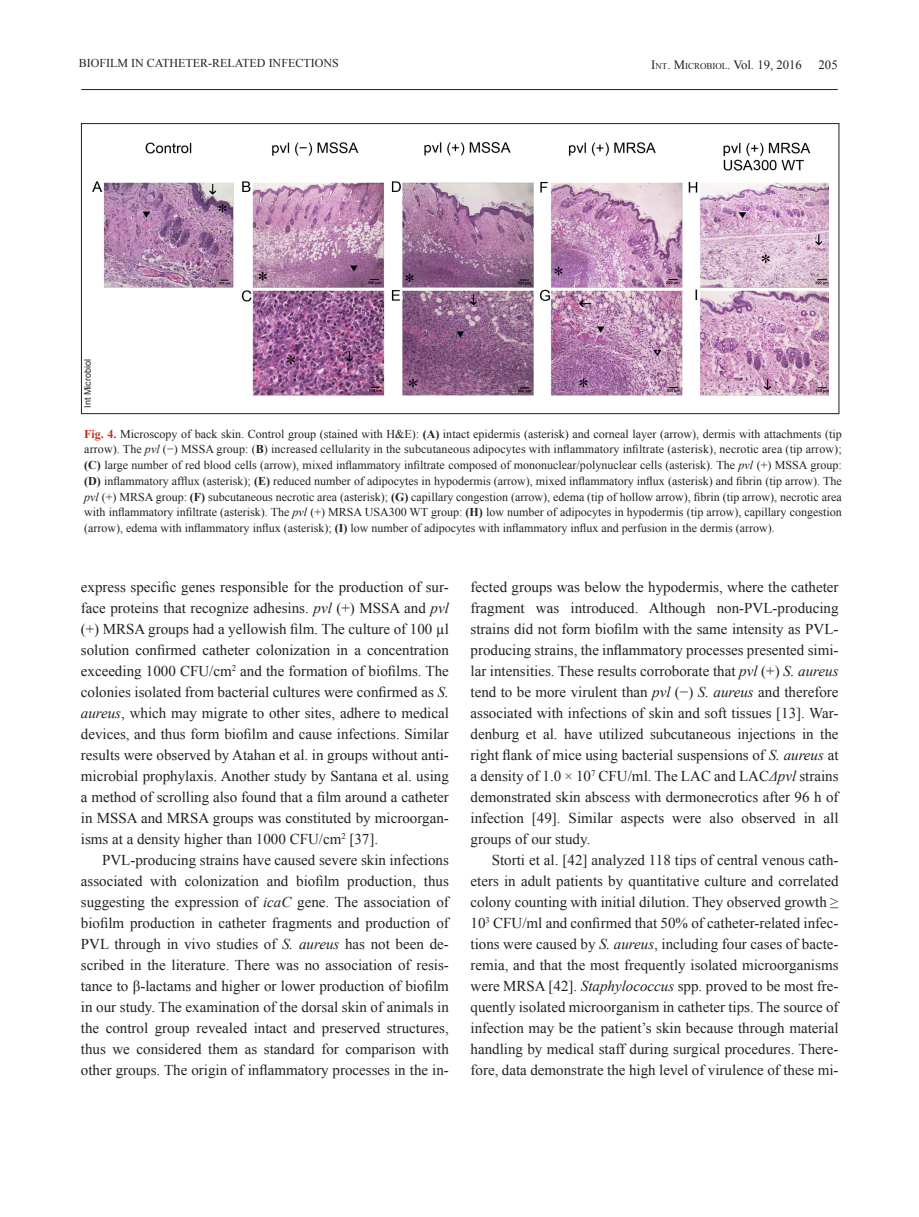
<style>
.page{position:relative;width:919px;height:1217px;background:#fff}
.page>*{position:absolute;margin:0;border:0;box-sizing:border-box;transform-origin:0 0}
.t1{font:15px/21px "Times New Roman";color:#231f20;text-align:justify}
.t2{font:12.75px "Times New Roman";color:#231f20}
.t3{font:12.75px "Times New Roman";color:#231f20}
.t4{font:12px/15.8px "Times New Roman";color:#231f20;text-align:justify}
.t5{font:9px "Arial";color:#231f20}
.s1{font-size:8.85px}
.s2{font-style:inherit}
.s3{font-weight:700;color:#c02d19}
.s4{font-weight:700}
.s5{font-style:italic}
</style>
<div class="page">
<hr style="left:81px;top:89px;width:756px;height:1px;background:#231f20">
<img style="left:92px;top:142px;width:736px;height:254px">
<p class="t4" style="left:79px;top:55px;width:261px">BIOFILM IN CATHETER-RELATED INFECTIONS</p>
<p class="t2" style="left:651px;top:56px;width:152px">I<span class="s1">NT</span>. M<span class="s1">ICROBIOL</span>. <span class="s2">Vol</span>. 19, 2016</p>
<p class="t3" style="left:818px;top:56px;width:21px">205</p>
<p class="t5" style="left:82px;top:408px;width:50px;rotate:-90deg">Int Microbiol</p>
<p class="t4" style="left:84px;top:425px;width:759px"><span class="s3">Fig. 4.</span> Microscopy of back skin. Control group (stained with H&amp;E): <span class="s4">(A)</span> intact epidermis (asterisk) and corneal layer (arrow), dermis with attachments (tip arrow). The <span class="s5">pvl</span> (−) MSSA group: (<span class="s4">B</span>) increased cellularity in the subcutaneous adipocytes with inflammatory infiltrate (asterisk), necrotic area (tip arrow); <span class="s4">(C)</span> large number of red blood cells (arrow), mixed inflammatory infiltrate composed of mononuclear/polynuclear cells (asterisk). The <span class="s5">pvl</span> (+) MSSA group: <span class="s4">(D)</span> inflammatory afflux (asterisk); <span class="s4">(E)</span> reduced number of adipocytes in hypodermis (arrow), mixed inflammatory influx (asterisk) and fibrin (tip arrow). The <span class="s5">pvl</span> (+) MRSA group: <span class="s4">(F)</span> subcutaneous necrotic area (asterisk); <span class="s4">(G)</span> capillary congestion (arrow), edema (tip of hollow arrow), fibrin (tip arrow), necrotic area with inflammatory infiltrate (asterisk). The <span class="s5">pvl</span> (+) MRSA USA300 WT group: <span class="s4">(H)</span> low number of adipocytes in hypodermis (tip arrow), capillary congestion (arrow), edema with inflammatory influx (asterisk); <span class="s4">(I)</span> low number of adipocytes with inflammatory influx and perfusion in the dermis (arrow).</p>
<p class="t1" style="left:81px;top:576px;width:369px">express specific genes responsible for the production of sur&shy;face proteins that recognize adhesins. <span class="s5">pvl</span> (+) MSSA and <span class="s5">pvl </span>(+) MRSA groups had a yellowish film. The culture of 100 µl solution confirmed catheter colonization in a concentration exceeding 1000 CFU/cm<sup>2</sup> and the formation of biofilms. The colonies isolated from bacterial cultures were confirmed as <span class="s5">S. aureus</span>, which may migrate to other sites, adhere to medical devices, and thus form biofilm and cause infections. Similar results were observed by Atahan et al. in groups without anti&shy;microbial prophylaxis. Another study by Santana et al. using a method of scrolling also found that a film around a catheter in MSSA and MRSA groups was constituted by microorgan&shy;isms at a density higher than 1000 CFU/cm<sup>2</sup> [37].</p>
<p class="t1" style="left:81px;top:849px;width:369px;text-indent:21px">PVL-producing strains have caused severe skin infections associated with colonization and biofilm production, thus suggesting the expression of <span class="s5">icaC</span> gene. The association of biofilm production in catheter fragments and production of PVL through in vivo studies of <span class="s5">S. aureus</span> has not been de&shy;scribed in the literature. There was no association of resis&shy;tance to β-lactams and higher or lower production of biofilm in our study. The examination of the dorsal skin of animals in the control group revealed intact and preserved structures, thus we considered them as standard for comparison with other groups. The origin of inflammatory processes in the in-</p>
<p class="t1" style="left:470px;top:576px;width:369px">fected groups was below the hypodermis, where the catheter fragment was introduced. Although non-PVL-producing strains did not form biofilm with the same intensity as PVL&shy;producing strains, the inflammatory processes presented simi&shy;lar intensities. These results corroborate that <span class="s5">pvl</span> (+) <span class="s5">S. aureus </span>tend to be more virulent than <span class="s5">pvl</span> (−) <span class="s5">S. aureus</span> and therefore associated with infections of skin and soft tissues [13]. War&shy;denburg et al. have utilized subcutaneous injections in the right flank of mice using bacterial suspensions of <span class="s5">S. aureus</span> at a density of 1.0 × 10<sup>7</sup> CFU/ml. The LAC and LAC<span class="s5">Δpvl</span> strains demonstrated skin abscess with dermonecrotics after 96 h of infection [49]. Similar aspects were also observed in all groups of our study.</p>
<p class="t1" style="left:470px;top:849px;width:369px;text-indent:21px">Storti et al. [42] analyzed 118 tips of central venous cath&shy;eters in adult patients by quantitative culture and correlated colony counting with initial dilution. They observed growth ≥ 10<sup>3</sup> CFU/ml and confirmed that 50% of catheter-related infec&shy;tions were caused by <span class="s5">S. aureus</span>, including four cases of bacte&shy;remia, and that the most frequently isolated microorganisms were MRSA [42]. <span class="s5">Staphylococcus</span> spp. proved to be most fre&shy;quently isolated microorganism in catheter tips. The source of infection may be the patient’s skin because through material handling by medical staff during surgical procedures. There&shy;fore, data demonstrate the high level of virulence of these mi-</p>
</div>
